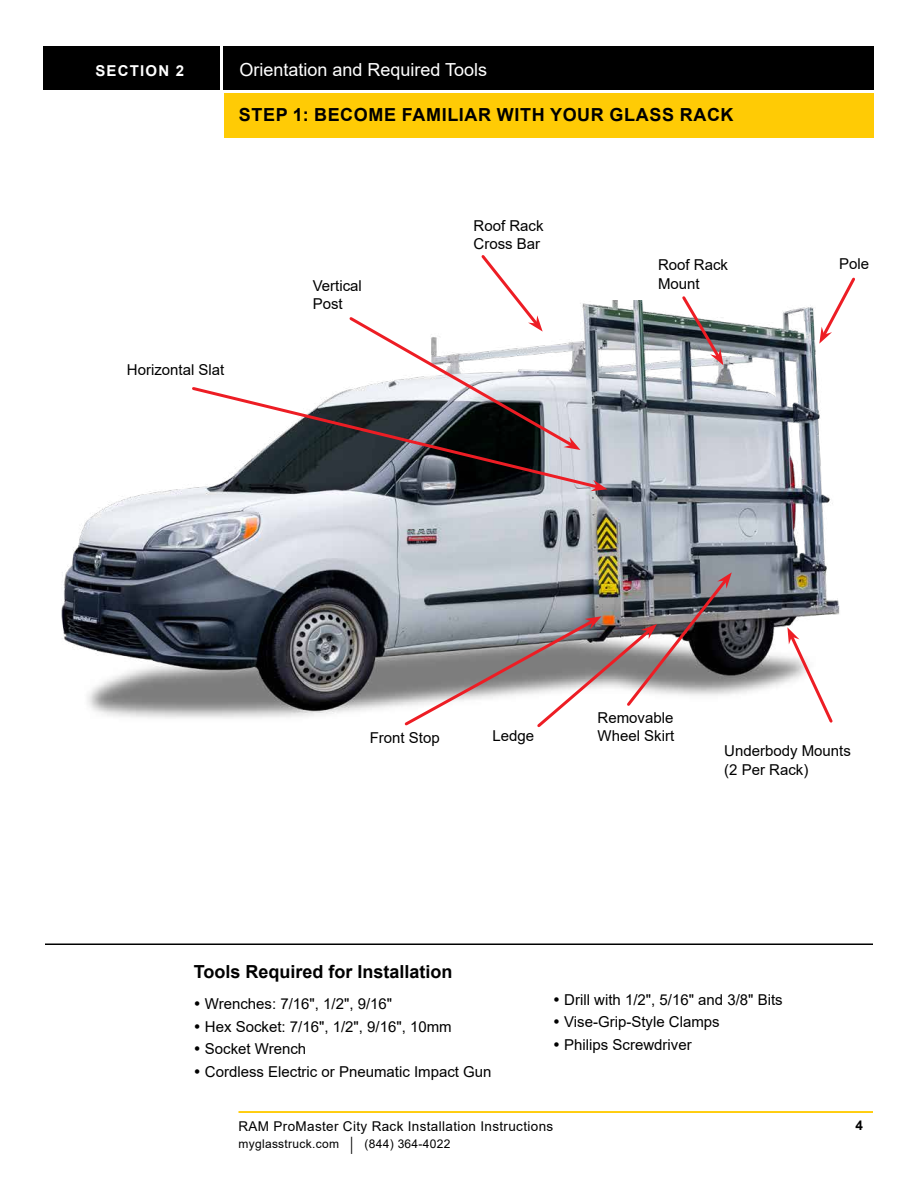
<style>
.page{position:relative;width:918px;height:1188px;background:#fff}
.page>*{position:absolute;margin:0;border:0;box-sizing:border-box;transform-origin:0 0}
.t1{font:700 18px "Arial";letter-spacing:.035em;color:#000}
.t2{font:700 18px "Arial";color:#000}
.t3{font:18px "Arial";color:#fff}
.t4{font:15px/18px "Arial";color:#000}
.t5{font:700 15px "Arial";letter-spacing:.08em;color:#fff}
.t6{font:13.5px "Arial";letter-spacing:.025em;color:#000}
.t7{font:700 13.5px "Arial";color:#000}
.t8{font:12px "Arial";letter-spacing:.025em;color:#000}
.s1{font-size:18px}
</style>
<div class="page">
<hr style="left:238px;top:1111px;width:635px;height:2px;background:#ffcb05">
<div style="left:223px;top:46px;width:651px;height:44px;background:#000"></div>
<div style="left:44px;top:46px;width:176px;height:44px;background:#000"></div>
<img style="left:61px;top:301px;width:779px;height:418px">
<div style="left:224px;top:93px;width:649px;height:44px;background:#ffcb05"></div>
<svg style="left:787px;top:627px;width:48px;height:96px"></svg>
<svg style="left:819px;top:277px;width:36px;height:67px"></svg>
<svg style="left:190px;top:255px;width:418px;height:236px"></svg>
<hr style="left:45px;top:944px;width:828px;height:1px;background:#000">
<svg style="left:402px;top:572px;width:330px;height:156px"></svg>
<svg style="left:680px;top:296px;width:43px;height:69px"></svg>
<p class="t5" style="left:95px;top:60px;width:90px">SECTION 2</p>
<p class="t3" style="left:239px;top:57px;width:249px">Orientation and Required Tools</p>
<p class="t1" style="left:239px;top:102px;width:496px">STEP 1: BECOME FAMILIAR WITH YOUR GLASS RACK</p>
<p class="t4" style="left:127px;top:361px;width:99px">Horizontal Slat</p>
<p class="t4" style="left:313px;top:277px;width:51px">Vertical<br>Post</p>
<p class="t4" style="left:474px;top:217px;width:72px">Roof Rack<br>Cross Bar</p>
<p class="t4" style="left:658px;top:255px;width:72px;line-height:19.5px">Roof Rack<br>Mount</p>
<p class="t4" style="left:839px;top:254px;width:32px">Pole</p>
<p class="t4" style="left:370px;top:728px;width:72px">Front Stop</p>
<p class="t4" style="left:493px;top:727px;width:43px">Ledge</p>
<p class="t4" style="left:598px;top:709px;width:78px">Removable<br>Wheel Skirt</p>
<p class="t4" style="left:724px;top:741px;width:128px;line-height:19.5px">Underbody Mounts (2 Per Rack)</p>
<p class="t2" style="left:194px;top:959px;width:260px">Tools Required for Installation</p>
<p class="t4" style="left:194px;top:995px;width:200px">• Wrenches: 7/16", 1/2", 9/16"</p>
<p class="t4" style="left:194px;top:1017px;width:259px">• Hex Socket: 7/16", 1/2", 9/16", 10mm</p>
<p class="t4" style="left:194px;top:1040px;width:114px">• Socket Wrench</p>
<p class="t4" style="left:194px;top:1062px;width:299px">• Cordless Electric or Pneumatic Impact Gun</p>
<p class="t4" style="left:553px;top:990px;width:231px">• Drill with 1/2", 5/16" and 3/8" Bits</p>
<p class="t4" style="left:553px;top:1013px;width:168px">• Vise-Grip-Style Clamps</p>
<p class="t4" style="left:553px;top:1035px;width:140px">• Philips Screwdriver</p>
<p class="t6" style="left:238px;top:1117px;width:316px">RAM ProMaster City Rack Installation Instructions</p>
<p class="t7" style="left:856px;top:1115px;width:9px">4</p>
<p class="t8" style="left:238px;top:1135px;width:213px">myglasstruck.com <span class="s1">|</span> (844) 364-4022</p>
</div>
